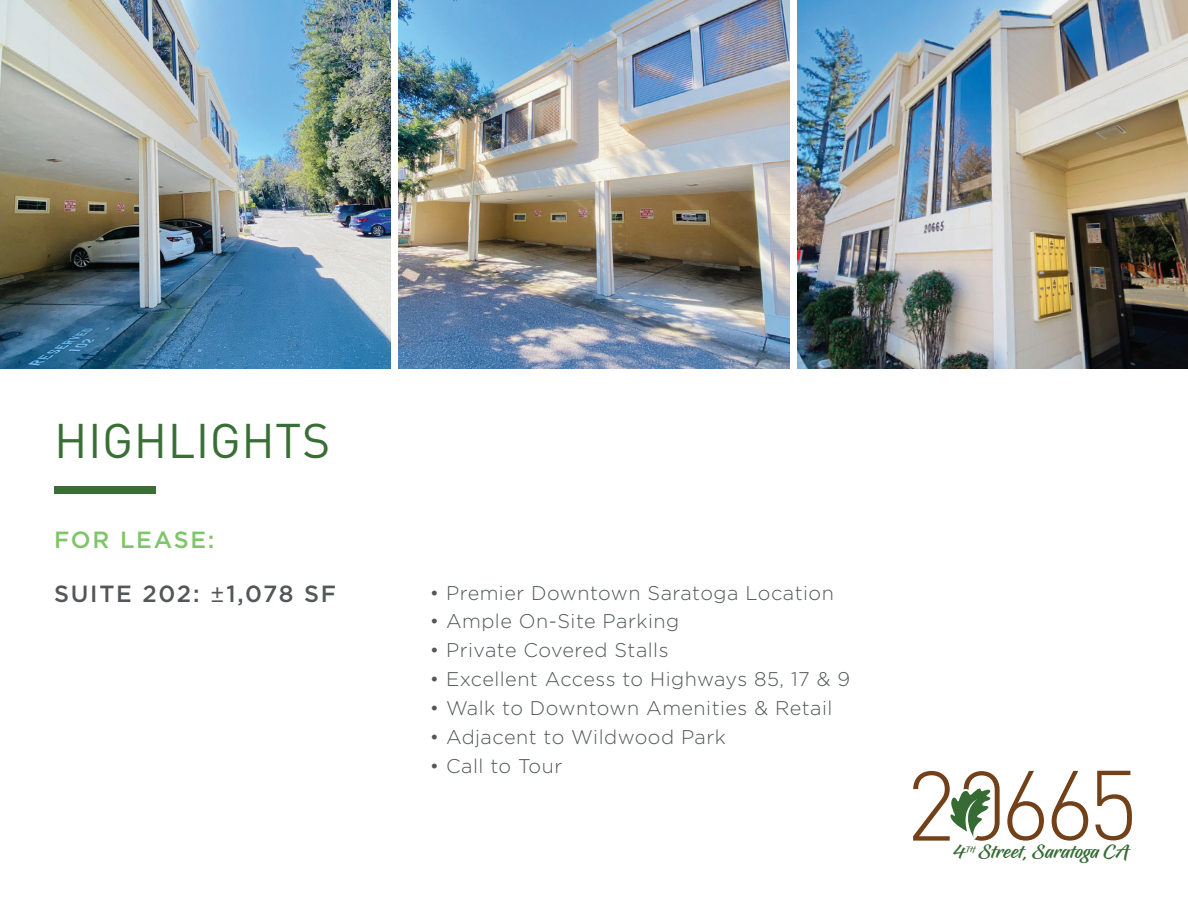
<style>
.page{position:relative;width:1188px;height:918px;background:#fff}
.page>*{position:absolute;margin:0;border:0;box-sizing:border-box;transform-origin:0 0}
.t1{font:48px "DINOT";letter-spacing:.01em;color:#396f35}
.t2{font:500 23.4px "Gotham";letter-spacing:.075em;color:#53575a}
.t3{font:500 23.4px "Gotham";letter-spacing:.075em;color:#7fc56a}
.t4{font:300 19.8px "Gotham";letter-spacing:.025em;color:#525759}
.t5{font:18.45px "Hughs";letter-spacing:.04em;color:#366c34}
.t6{font:7.5px "Hughs";color:#366c34}
.s1{font-weight:400}
</style>
<div class="page">
<div style="left:54px;top:486px;width:102px;height:8px;background:#396f35"></div>
<img style="left:0;top:0;width:390px;height:368px">
<img style="left:399px;top:0;width:390px;height:368px">
<img style="left:798px;top:0;width:390px;height:368px">
<svg style="left:913px;top:771px;width:87px;height:70px"></svg>
<svg style="left:1007px;top:771px;width:37px;height:70px"></svg>
<svg style="left:1052px;top:771px;width:36px;height:70px"></svg>
<svg style="left:1095px;top:771px;width:37px;height:69px"></svg>
<h1 class="t1" style="left:54px;top:410px;width:278px">HIGHLIGHTS</h1>
<p class="t3" style="left:54px;top:525px;width:162px">FOR LEASE:</p>
<p class="t2" style="left:54px;top:579px;width:284px">SUITE 202: <span class="s1">±</span>1,078 SF</p>
<p class="t4" style="left:430px;top:580px;width:405px">• Premier Downtown Saratoga Location</p>
<p class="t4" style="left:430px;top:609px;width:251px">• Ample On-Site Parking</p>
<p class="t4" style="left:430px;top:638px;width:240px">• Private Covered Stalls</p>
<p class="t4" style="left:430px;top:667px;width:422px">• Excellent Access to Highways 85, 17 &amp; 9</p>
<p class="t4" style="left:430px;top:696px;width:404px">• Walk to Downtown Amenities &amp; Retail</p>
<p class="t4" style="left:430px;top:725px;width:298px">• Adjacent to Wildwood Park</p>
<p class="t4" style="left:430px;top:753px;width:134px">• Call to Tour</p>
<p class="t5" style="left:953px;top:841px;width:13px">4</p>
<p class="t6" style="left:966px;top:845px;width:10px">TH</p>
<p class="t5" style="left:979px;top:841px;width:151px">Street, Saratoga CA</p>
</div>
